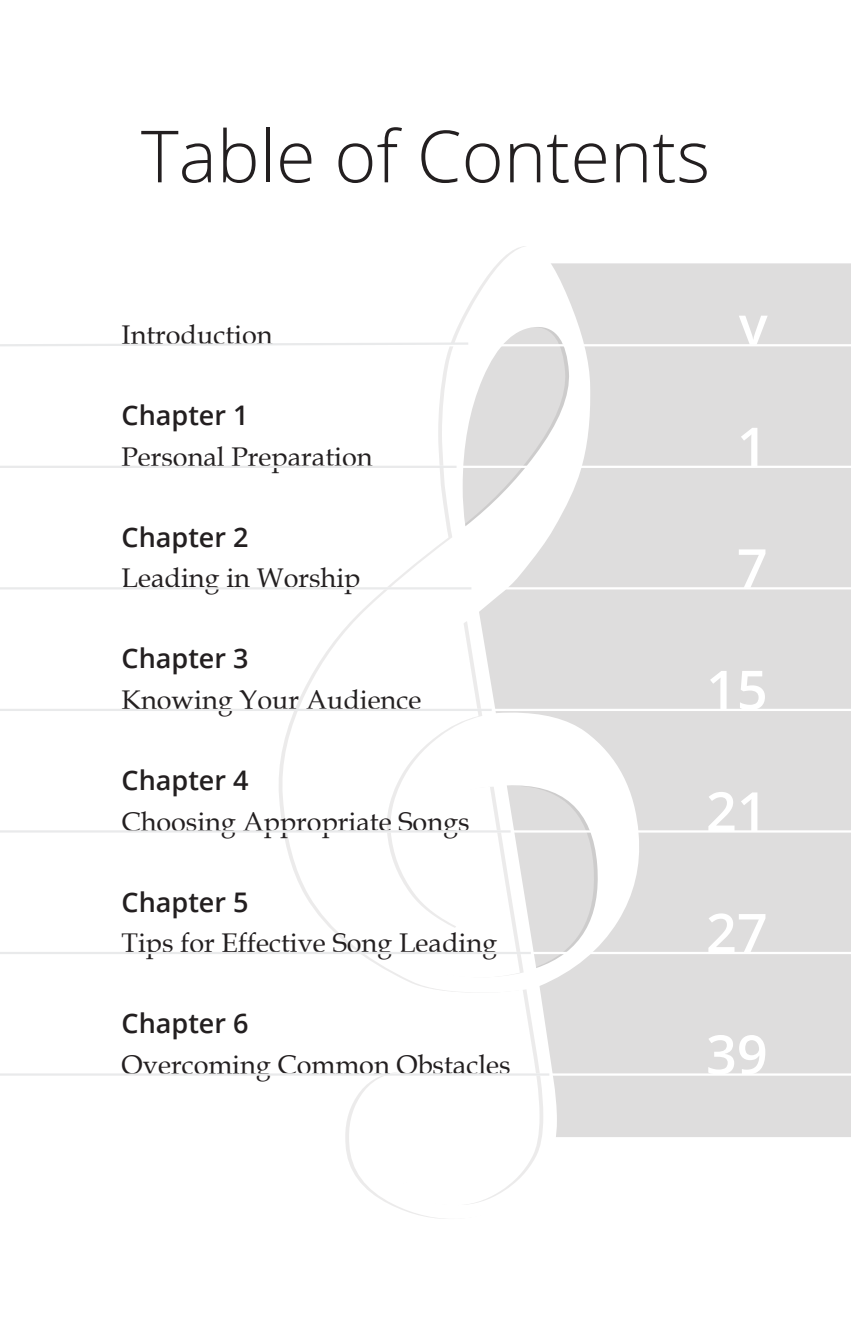
<style>
.page{position:relative;width:851px;height:1337px;background:#fff}
.page>*{position:absolute;margin:0;border:0;box-sizing:border-box;transform-origin:0 0}
.t1{font:300 72px "Open Sans";color:#231f20}
.t2{font:600 54px "Open Sans";color:#fff}
.t3{font:27px "Book Antiqua";color:#231f20}
.t4{font:600 27px "Open Sans";color:#231f20}
</style>
<div class="page">
<div style="left:641px;top:263px;width:209px;height:874px;background:#dedddd"></div>
<svg style="left:280px;top:246px;width:361px;height:973px"></svg>
<hr style="left:271px;top:344px;width:579px;height:2px;background:#fff">
<hr style="left:271px;top:466px;width:579px;height:2px;background:#fff">
<hr style="left:271px;top:587px;width:579px;height:2px;background:#fff">
<hr style="left:271px;top:709px;width:579px;height:2px;background:#fff">
<hr style="left:271px;top:830px;width:579px;height:2px;background:#fff">
<hr style="left:271px;top:952px;width:579px;height:2px;background:#fff">
<hr style="left:271px;top:1073px;width:579px;height:2px;background:#fff">
<svg style="left:0;top:341px;width:470px;height:6px"></svg>
<hr style="left:0;top:466px;width:456px;height:2px;background:#e9eaeb">
<hr style="left:0;top:587px;width:471px;height:2px;background:#e9eaeb">
<hr style="left:0;top:709px;width:491px;height:2px;background:#e9eaeb">
<hr style="left:0;top:830px;width:510px;height:2px;background:#e9eaeb">
<hr style="left:0;top:952px;width:531px;height:2px;background:#e9eaeb">
<hr style="left:0;top:1073px;width:549px;height:2px;background:#e9eaeb">
<h1 class="t1" style="left:141px;top:107px;width:570px">Table of Contents</h1>
<p class="t3" style="left:122px;top:316px;width:152px">Introduction</p>
<p class="t4" style="left:122px;top:397px;width:128px">Chapter 1</p>
<p class="t3" style="left:122px;top:438px;width:252px">Personal Preparation</p>
<p class="t4" style="left:122px;top:518px;width:128px">Chapter 2</p>
<p class="t3" style="left:122px;top:559px;width:240px">Leading in Worship</p>
<h2 class="t2" style="left:738px;top:288px;width:30px">v</h2>
<h2 class="t2" style="left:736px;top:410px;width:32px">1</h2>
<h2 class="t2" style="left:736px;top:531px;width:32px">7</h2>
<p class="t4" style="left:122px;top:640px;width:128px">Chapter 3</p>
<p class="t3" style="left:122px;top:681px;width:301px">Knowing Your Audience</p>
<p class="t4" style="left:122px;top:761px;width:128px">Chapter 4</p>
<p class="t3" style="left:122px;top:802px;width:349px">Choosing Appropriate Songs</p>
<p class="t4" style="left:122px;top:883px;width:128px">Chapter 5</p>
<p class="t3" style="left:122px;top:924px;width:377px">Tips for Effective Song Leading</p>
<p class="t4" style="left:122px;top:1004px;width:128px">Chapter 6</p>
<p class="t3" style="left:122px;top:1045px;width:390px">Overcoming Common Obstacles</p>
<h2 class="t2" style="left:706px;top:653px;width:63px">15</h2>
<h2 class="t2" style="left:706px;top:774px;width:63px">21</h2>
<h2 class="t2" style="left:706px;top:896px;width:63px">27</h2>
<h2 class="t2" style="left:706px;top:1017px;width:63px">39</h2>
</div>
